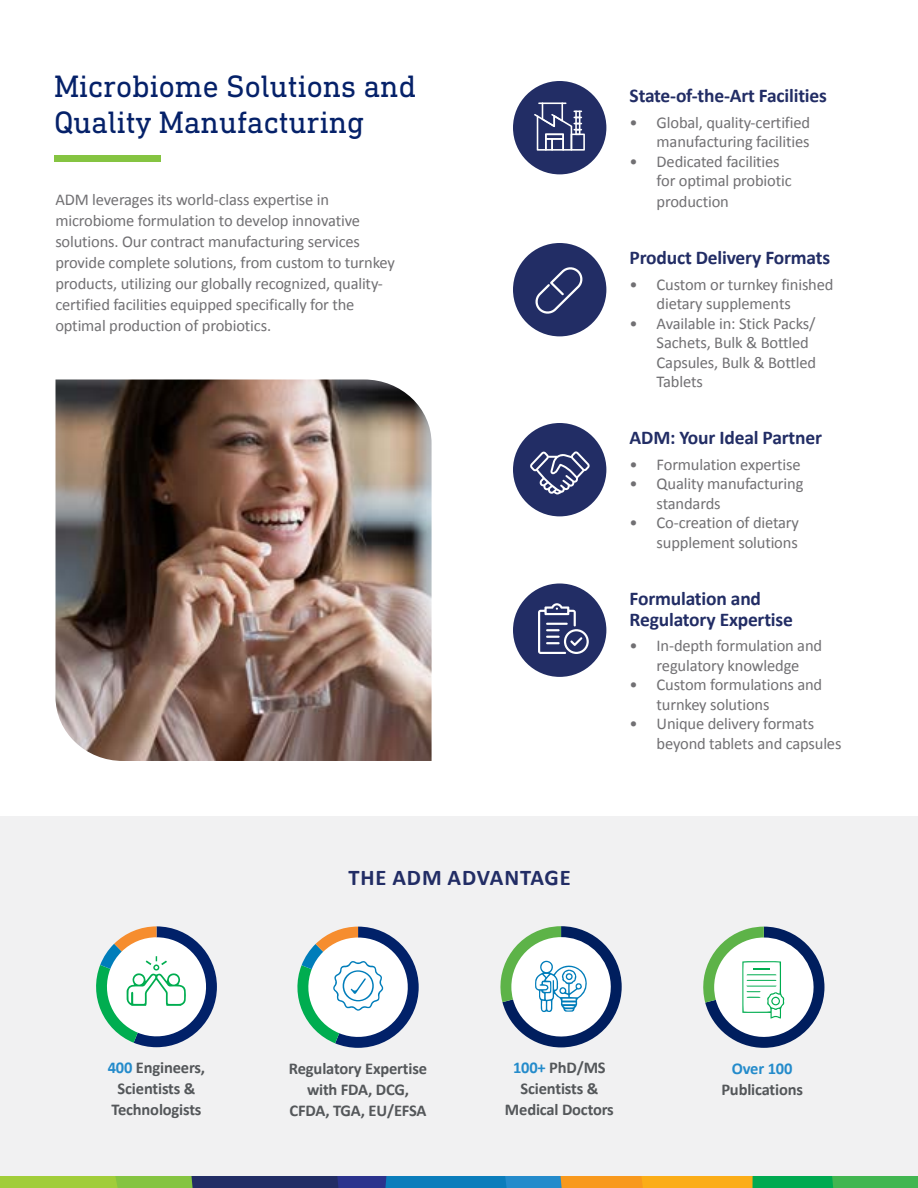
<style>
.page{position:relative;width:918px;height:1188px;background:#fff}
.page>*{position:absolute;margin:0;border:0;box-sizing:border-box;transform-origin:0 0}
.t1{font:31.5px/36px "DIN Next Slab Pro";color:#052169}
.t2{font:700 22.5px "Calibri";letter-spacing:.04em;color:#222d65}
.t3{font:700 19.5px/21px "Calibri";letter-spacing:-.01em;color:#222d65}
.t4{font:16.5px/19.5px "Calibri";letter-spacing:-.01em;color:#717073}
.t5{font:700 16.5px/21px "Calibri";letter-spacing:-.01em;color:#54575a;text-align:center}
.t6{font:700 16.5px "Calibri";letter-spacing:-.01em;color:#248bcb}
.s1{color:#248bcb}
</style>
<div class="page">
<div style="left:0;top:816px;width:918px;height:372px;background:#f1f1f2"></div>
<svg style="left:0;top:1176px;width:918px;height:12px;background:#648e5c"></svg>
<div style="left:513px;top:81px;width:93px;height:93px;background:#222d65;border-radius:50%"></div>
<svg style="left:534px;top:102px;width:51px;height:49px"></svg>
<div style="left:54px;top:155px;width:107px;height:7px;background:#85c441"></div>
<svg style="left:500px;top:926px;width:122px;height:121px"></svg>
<svg style="left:297px;top:927px;width:122px;height:121px"></svg>
<svg style="left:703px;top:927px;width:121px;height:121px"></svg>
<svg style="left:96px;top:926px;width:121px;height:121px"></svg>
<img style="left:56px;top:380px;width:376px;height:381px">
<div style="left:513px;top:423px;width:93px;height:93px;background:#222d65;border-radius:50%"></div>
<svg style="left:530px;top:451px;width:60px;height:43px"></svg>
<div style="left:513px;top:584px;width:93px;height:93px;background:#222d65;border-radius:50%"></div>
<svg style="left:538px;top:603px;width:51px;height:51px"></svg>
<div style="left:513px;top:243px;width:93px;height:93px;background:#222d65;border-radius:50%"></div>
<svg style="left:535px;top:267px;width:48px;height:47px"></svg>
<h1 class="t1" style="left:54px;top:68px;width:364px">Microbiome Solutions and<br>Quality Manufacturing</h1>
<p class="t3" style="left:630px;top:85px;width:199px">State-of-the-Art Facilities</p>
<p class="t4" style="left:630px;top:112px;width:182px;text-align:right">• Global, quality-certified manufacturing facilities</p>
<p class="t4" style="left:657px;top:151px;width:137px;text-indent:-27px">• Dedicated facilities for optimal probiotic</p>
<p class="t4" style="left:55px;top:190px;width:275px">ADM leverages its world-class expertise in</p>
<p class="t4" style="left:657px;top:192px;width:74px">production</p>
<p class="t4" style="left:55px;top:210px;width:341px;line-height:21px">microbiome formulation to develop innovative solutions. Our contract manufacturing services provide complete solutions, from custom to turnkey products, utilizing our globally recognized, quality&shy;certified facilities equipped specifically for the optimal production of probiotics.</p>
<p class="t3" style="left:630px;top:247px;width:202px">Product Delivery Formats</p>
<p class="t4" style="left:657px;top:274px;width:178px;text-indent:-27px">• Custom or turnkey finished dietary supplements</p>
<p class="t4" style="left:657px;top:313px;width:161px;text-indent:-27px">• Available in: Stick Packs/<br>Sachets, Bulk &amp; Bottled<br>Capsules, Bulk &amp; Bottled<br>Tablets</p>
<p class="t3" style="left:630px;top:427px;width:194px">ADM: Your Ideal Partner</p>
<p class="t4" style="left:630px;top:454px;width:172px">• Formulation expertise</p>
<p class="t4" style="left:657px;top:474px;width:148px;text-indent:-27px">• Quality manufacturing standards</p>
<p class="t4" style="left:630px;top:513px;width:171px;text-align:right">• Co-creation of dietary supplement solutions</p>
<p class="t5" style="left:108px;top:1057px;width:99px"><span class="s1">400</span> Engineers,<br>Scientists &amp;<br>Technologists</p>
<h2 class="t2" style="left:348px;top:861px;width:224px">THE ADM ADVANTAGE</h2>
<p class="t3" style="left:630px;top:587px;width:165px">Formulation and<br>Regulatory Expertise</p>
<p class="t4" style="left:630px;top:636px;width:194px;text-align:center">• In-depth formulation and regulatory knowledge</p>
<p class="t4" style="left:657px;top:675px;width:167px;text-indent:-27px">• Custom formulations and turnkey solutions</p>
<p class="t4" style="left:657px;top:714px;width:186px;text-indent:-27px">• Unique delivery formats beyond tablets and capsules</p>
<p class="t5" style="left:505px;top:1057px;width:110px"><span class="s1">100+</span> PhD/MS<br>Scientists &amp;<br>Medical Doctors</p>
<p class="t5" style="left:289px;top:1057px;width:140px">Regulatory Expertise with FDA, DCG,<br>CFDA, TGA, EU/EFSA</p>
<p class="t6" style="left:732px;top:1057px;width:62px">Over 100</p>
<p class="t5" style="left:721px;top:1078px;width:83px">Publications</p>
</div>
